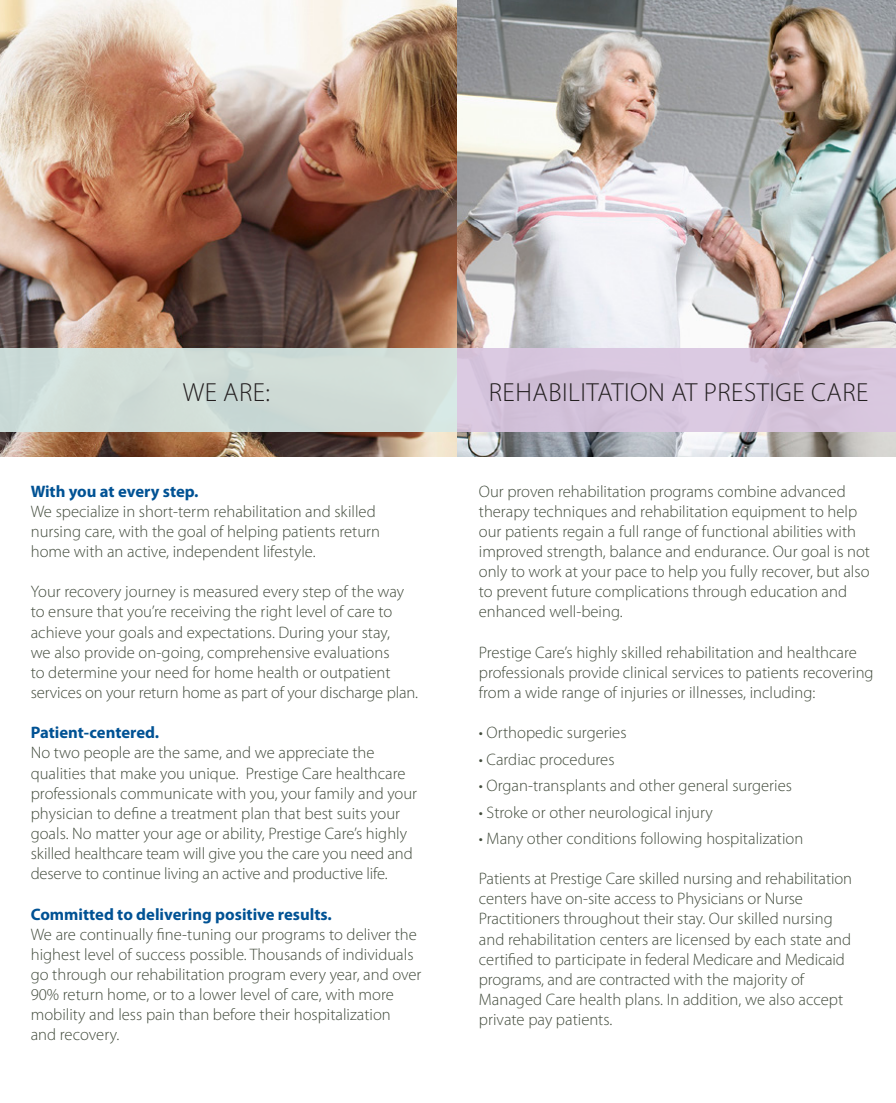
<style>
.page{position:relative;width:896px;height:1103px;background:#fff}
.page>*{position:absolute;margin:0;border:0;box-sizing:border-box;transform-origin:0 0}
.heads{font:300 26.25px "Myriad Pro";letter-spacing:.02em;color:#231f20}
.body_copy{font:300 16.62px/20.1px "Myriad Pro";color:#434c3d}
.subhead{font:700 16.62px "Myriad Pro";color:#005294}
</style>
<div class="page">
<img style="left:0;top:0;width:895px;height:457px">
<div style="left:456px;top:348px;width:439px;height:84px;background:#d9c6e0"></div>
<div style="left:0;top:348px;width:456px;height:84px;background:#d1ddd8"></div>
<p class="heads" style="left:183px;top:377px;width:89px">WE ARE:</p>
<p class="subhead" style="left:31px;top:480px;width:169px">With you at every step.</p>
<p class="body_copy" style="left:31px;top:501px;width:351px">We specialize in short-term rehabilitation and skilled nursing care, with the goal of helping patients return home with an active, independent lifestyle.</p>
<p class="body_copy" style="left:31px;top:581px;width:375px">Your recovery journey is measured every step of the way to ensure that you’re receiving the right level of care to achieve your goals and expectations. During your stay, we also provide on-going, comprehensive evaluations</p>
<p class="body_copy" style="left:31px;top:662px;width:389px">to determine your need for home health or outpatient services on your return home as part of your discharge plan.</p>
<p class="subhead" style="left:31px;top:722px;width:130px">Patient-centered.</p>
<p class="body_copy" style="left:31px;top:742px;width:388px">No two people are the same, and we appreciate the qualities that make you unique. Prestige Care healthcare professionals communicate with you, your family and your physician to define a treatment plan that best suits your goals. No matter your age or ability, Prestige Care’s highly skilled healthcare team will give you the care you need and deserve to continue living an active and productive life.</p>
<p class="subhead" style="left:31px;top:903px;width:302px">Committed to delivering positive results.</p>
<p class="body_copy" style="left:31px;top:923px;width:392px">We are continually fine-tuning our programs to deliver the highest level of success possible. Thousands of individuals go through our rehabilitation program every year, and over 90% return home, or to a lower level of care, with more mobility and less pain than before their hospitalization</p>
<p class="body_copy" style="left:31px;top:1024px;width:90px">and recovery.</p>
<p class="heads" style="left:488px;top:377px;width:381px">REHABILITATION AT PRESTIGE CARE</p>
<p class="body_copy" style="left:478px;top:481px;width:392px">Our proven rehabilitation programs combine advanced therapy techniques and rehabilitation equipment to help our patients regain a full range of functional abilities with improved strength, balance and endurance. Our goal is not only to work at your pace to help you fully recover, but also to prevent future complications through education and enhanced well-being.</p>
<p class="body_copy" style="left:478px;top:642px;width:396px">Prestige Care’s highly skilled rehabilitation and healthcare professionals provide clinical services to patients recovering from a wide range of injuries or illnesses, including:</p>
<p class="body_copy" style="left:478px;top:722px;width:149px">• Orthopedic surgeries</p>
<p class="body_copy" style="left:478px;top:749px;width:137px">• Cardiac procedures</p>
<p class="body_copy" style="left:478px;top:775px;width:314px">• Organ-transplants and other general surgeries</p>
<p class="body_copy" style="left:478px;top:801px;width:235px">• Stroke or other neurological injury</p>
<p class="body_copy" style="left:478px;top:828px;width:326px">• Many other conditions following hospitalization</p>
<p class="body_copy" style="left:478px;top:868px;width:374px">Patients at Prestige Care skilled nursing and rehabilitation centers have on-site access to Physicians or Nurse Practitioners throughout their stay. Our skilled nursing and rehabilitation centers are licensed by each state and certified to participate in federal Medicare and Medicaid programs, and are contracted with the majority of Managed Care health plans. In addition, we also accept private pay patients.</p>
</div>
